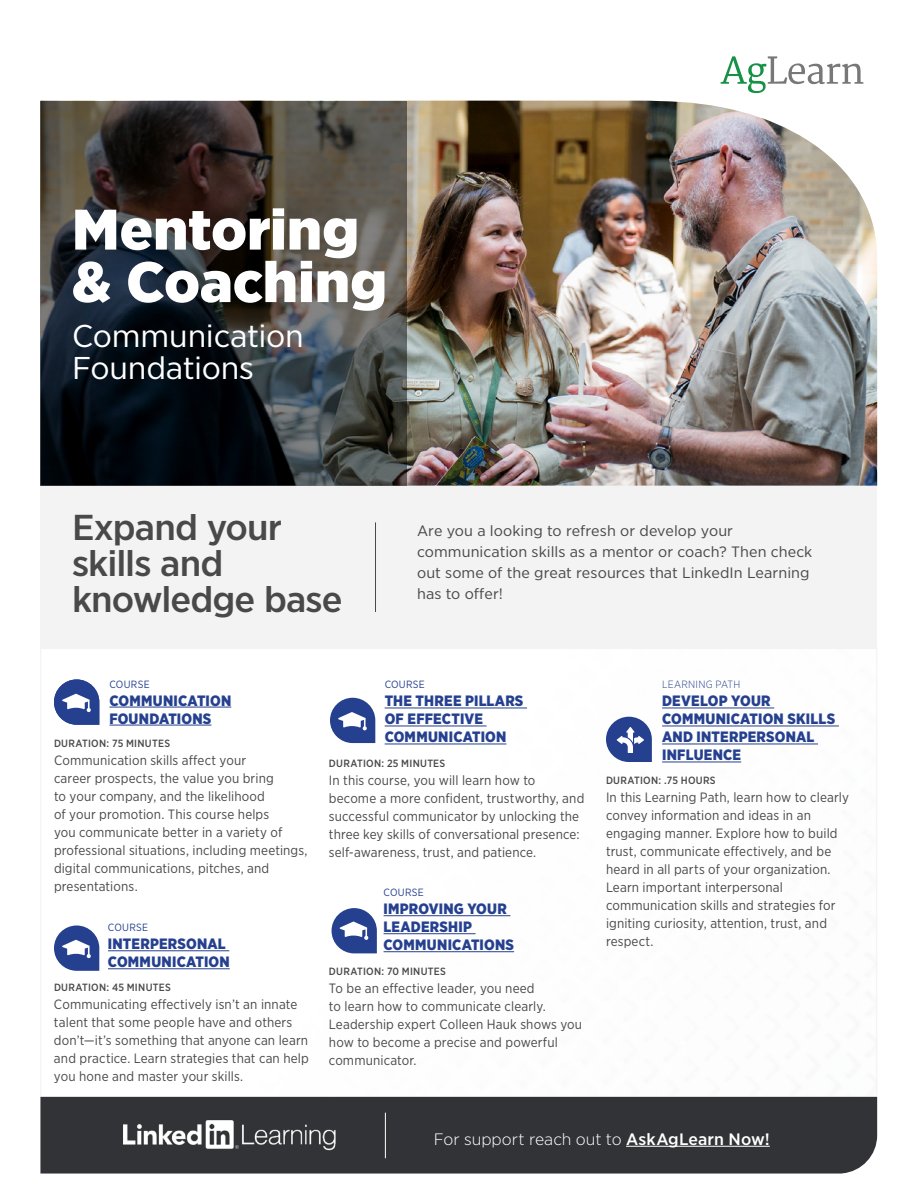
<style>
.page{position:relative;width:918px;height:1188px;background:#fff}
.page>*{position:absolute;margin:0;border:0;box-sizing:border-box;transform-origin:0 0}
.t1{font:900 57px/52.5px "Gotham Narrow";color:#fff;scale:1.1 1}
.t2{font:500 36px/36px "Gotham Narrow";letter-spacing:-.025em;color:#49494a;scale:1.1 1}
.t3{font:31.5px/31.5px "Gotham Narrow";letter-spacing:-.01em;color:#fff;scale:1.1 1}
.t4{font:300 16.5px "Gotham Narrow";color:#fff;scale:1.1 1}
.t5{font:900 15px/18px "Gotham Narrow";letter-spacing:.015em;color:#25408f}
.t6{font:15px/21px "Gotham Narrow";letter-spacing:.005em;color:#49494a;scale:1.1 1}
.t7{font:13.5px/18px "Gotham Narrow";letter-spacing:.01em;color:#49494a}
.t8{font:500 10.5px "Gotham Narrow";letter-spacing:.025em;color:#49494a}
.t9{font:10.5px "Gotham Narrow";letter-spacing:.025em;color:#25408f}
.t10{font:300 10.5px "Gotham Narrow";letter-spacing:.025em;color:#25408f}
.s1{font-weight:500}
</style>
<div class="page">
<img style="left:99px;top:697px;width:740px;height:274px">
<div style="left:40px;top:410px;width:837px;height:238px;background:#f3f3f3"></div>
<svg style="left:721px;top:56px;width:142px;height:37px"></svg>
<img style="left:407px;top:101px;width:470px;height:385px">
<svg style="left:40px;top:101px;width:367px;height:385px;background:#313232"></svg>
<hr style="left:375px;top:522px;width:1px;height:90px;background:#49494a">
<div style="left:40px;top:1097px;width:837px;height:77px;background:#323336"></div>
<hr style="left:385px;top:1113px;width:1px;height:45px;background:#fff">
<img style="left:123px;top:1118px;width:216px;height:35px">
<hr style="left:626px;top:1146px;width:144px;height:1px;background:#fff">
<hr style="left:109px;top:707px;width:122px;height:1px;background:#25408f">
<hr style="left:109px;top:725px;width:102px;height:1px;background:#25408f">
<hr style="left:385px;top:708px;width:142px;height:1px;background:#25408f">
<hr style="left:385px;top:726px;width:102px;height:1px;background:#25408f">
<hr style="left:385px;top:744px;width:121px;height:1px;background:#25408f">
<svg style="left:330px;top:698px;width:45px;height:45px"></svg>
<hr style="left:384px;top:915px;width:126px;height:1px;background:#25408f">
<hr style="left:384px;top:933px;width:92px;height:1px;background:#25408f">
<hr style="left:384px;top:951px;width:130px;height:1px;background:#25408f">
<svg style="left:332px;top:908px;width:45px;height:45px"></svg>
<hr style="left:108px;top:950px;width:121px;height:1px;background:#25408f">
<hr style="left:108px;top:968px;width:122px;height:1px;background:#25408f">
<svg style="left:54px;top:679px;width:45px;height:46px"></svg>
<svg style="left:54px;top:925px;width:45px;height:46px"></svg>
<hr style="left:662px;top:708px;width:112px;height:1px;background:#25408f">
<hr style="left:662px;top:726px;width:177px;height:1px;background:#25408f">
<hr style="left:662px;top:744px;width:156px;height:1px;background:#25408f">
<hr style="left:662px;top:762px;width:79px;height:1px;background:#25408f">
<svg style="left:606px;top:717px;width:46px;height:45px"></svg>
<h1 class="t1" style="left:72px;top:203px;width:288px">Mentoring &amp; Coaching</h1>
<h3 class="t3" style="left:72px;top:320px;width:212px">Communication<br>Foundations</h3>
<h2 class="t2" style="left:72px;top:508px;width:247px">Expand your skills and knowledge base</h2>
<p class="t6" style="left:417px;top:520px;width:361px">Are you a looking to refresh or develop your communication skills as a mentor or coach? Then check out some of the great resources that LinkedIn Learning has to offer!</p>
<p class="t9" style="left:109px;top:677px;width:42px">COURSE</p>
<p class="t5" style="left:109px;top:691px;width:123px">COMMUNICATION<br>FOUNDATIONS</p>
<p class="t8" style="left:54px;top:737px;width:118px">DURATION: 75 MINUTES</p>
<p class="t7" style="left:54px;top:751px;width:255px">Communication skills affect your<br>career prospects, the value you bring<br>to your company, and the likelihood<br>of your promotion. This course helps<br>you communicate better in a variety of professional situations, including meetings, digital communications, pitches, and presentations.</p>
<p class="t9" style="left:108px;top:921px;width:42px">COURSE</p>
<p class="t5" style="left:108px;top:935px;width:123px">INTERPERSONAL<br>COMMUNICATION</p>
<p class="t8" style="left:54px;top:980px;width:118px">DURATION: 45 MINUTES</p>
<p class="t7" style="left:54px;top:995px;width:256px">Communicating effectively isn’t an innate talent that some people have and others don’t—it’s something that anyone can learn and practice. Learn strategies that can help you hone and master your skills.</p>
<p class="t9" style="left:385px;top:678px;width:42px">COURSE</p>
<p class="t5" style="left:385px;top:692px;width:140px">THE THREE PILLARS<br>OF EFFECTIVE<br>COMMUNICATION</p>
<p class="t8" style="left:329px;top:757px;width:118px">DURATION: 25 MINUTES</p>
<p class="t7" style="left:329px;top:771px;width:257px">In this course, you will learn how to become a more confident, trustworthy, and successful communicator by unlocking the three key skills of conversational presence: self-awareness, trust, and patience.</p>
<p class="t9" style="left:384px;top:886px;width:42px">COURSE</p>
<p class="t5" style="left:384px;top:900px;width:132px">IMPROVING YOUR<br>LEADERSHIP<br>COMMUNICATIONS</p>
<p class="t8" style="left:329px;top:964px;width:118px">DURATION: 70 MINUTES</p>
<p class="t7" style="left:329px;top:979px;width:255px">To be an effective leader, you need<br>to learn how to communicate clearly.<br>Leadership expert Colleen Hauk shows you how to become a precise and powerful communicator.</p>
<p class="t10" style="left:662px;top:678px;width:80px">LEARNING PATH</p>
<p class="t5" style="left:662px;top:692px;width:175px">DEVELOP YOUR<br>COMMUNICATION SKILLS<br>AND INTERPERSONAL<br>INFLUENCE</p>
<p class="t8" style="left:606px;top:773px;width:111px">DURATION: .75 HOURS</p>
<p class="t7" style="left:606px;top:788px;width:244px">In this Learning Path, learn how to clearly convey information and ideas in an engaging manner. Explore how to build trust, communicate effectively, and be heard in all parts of your organization.<br>Learn important interpersonal communication skills and strategies for igniting curiosity, attention, trust, and respect.</p>
<p class="t4" style="left:434px;top:1129px;width:307px">For support reach out to <span class="s1">AskAgLearn Now!</span></p>
</div>
